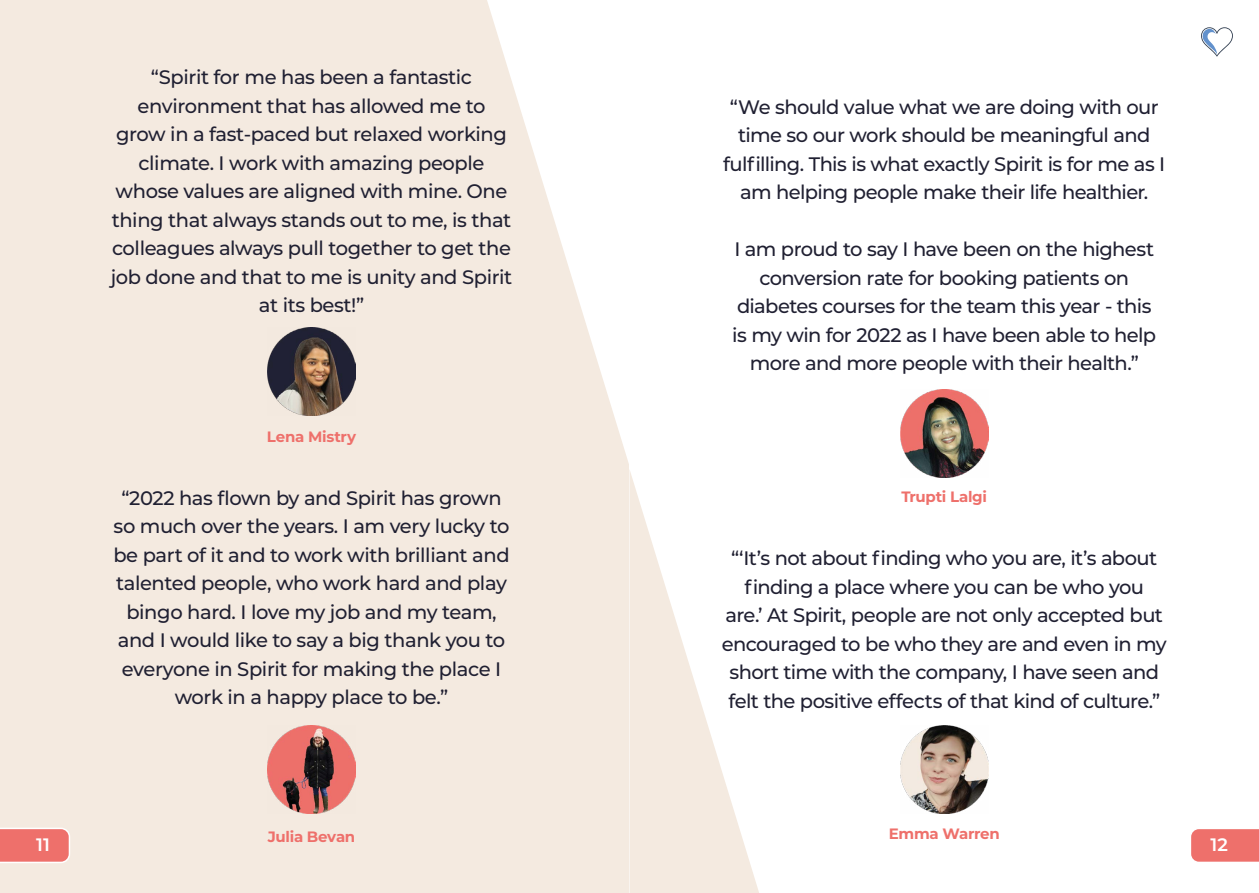
<style>
.page{position:relative;width:1259px;height:893px;background:#fff}
.page>*{position:absolute;margin:0;border:0;box-sizing:border-box;transform-origin:0 0}
.t1{font:500 19.5px/28.5px "Montserrat";letter-spacing:-.03em;color:#202032;text-align:center}
.t2{font:600 18px "Montserrat";color:#fff}
.t3{font:700 15px "Montserrat";letter-spacing:-.02em;color:#ee706b}
</style>
<div class="page">
<div style="left:0;top:0;width:629px;height:893px;background:#f4eae0"></div>
<svg style="left:487px;top:0;width:142px;height:463px"></svg>
<svg style="left:629px;top:470px;width:130px;height:423px"></svg>
<img style="left:268px;top:328px;width:87px;height:88px">
<img style="left:900px;top:390px;width:88px;height:87px">
<img style="left:268px;top:726px;width:87px;height:88px">
<img style="left:900px;top:726px;width:88px;height:88px">
<svg style="left:1201px;top:27px;width:32px;height:30px"></svg>
<svg style="left:0;top:828px;width:70px;height:35px;background:#ef7d79"></svg>
<svg style="left:1191px;top:829px;width:68px;height:33px;background:#ee746f"></svg>
<p class="t1" style="left:111px;top:62px;width:403px">“Spirit for me has been a fantastic environment that has allowed me to grow in a fast-paced but relaxed working climate. I work with amazing people whose values are aligned with mine. One thing that always stands out to me, is that colleagues always pull together to get the job done and that to me is unity and Spirit at its best!”</p>
<p class="t3" style="left:267px;top:426px;width:91px">Lena Mistry</p>
<p class="t1" style="left:113px;top:483px;width:398px">“2022 has flown by and Spirit has grown so much over the years. I am very lucky to be part of it and to work with brilliant and talented people, who work hard and play bingo hard. I love my job and my team, and I would like to say a big thank you to everyone in Spirit for making the place I work in a happy place to be.”</p>
<p class="t1" style="left:723px;top:92px;width:444px">“We should value what we are doing with our time so our work should be meaningful and fulfilling. This is what exactly Spirit is for me as I am helping people make their life healthier.</p>
<p class="t1" style="left:732px;top:234px;width:425px">I am proud to say I have been on the highest conversion rate for booking patients on diabetes courses for the team this year - this is my win for 2022 as I have been able to help more and more people with their health.”</p>
<p class="t3" style="left:901px;top:486px;width:87px">Trupti Lalgi</p>
<p class="t1" style="left:722px;top:543px;width:446px">“‘It’s not about finding who you are, it’s about finding a place where you can be who you<br>are.’ At Spirit, people are not only accepted but encouraged to be who they are and even in my short time with the company, I have seen and felt the positive effects of that kind of culture.”</p>
<p class="t3" style="left:888px;top:823px;width:113px">Emma Warren</p>
<p class="t3" style="left:268px;top:826px;width:89px">Julia Bevan</p>
<p class="t2" style="left:36px;top:832px;width:15px">11</p>
<p class="t2" style="left:1210px;top:832px;width:19px">12</p>
</div>
